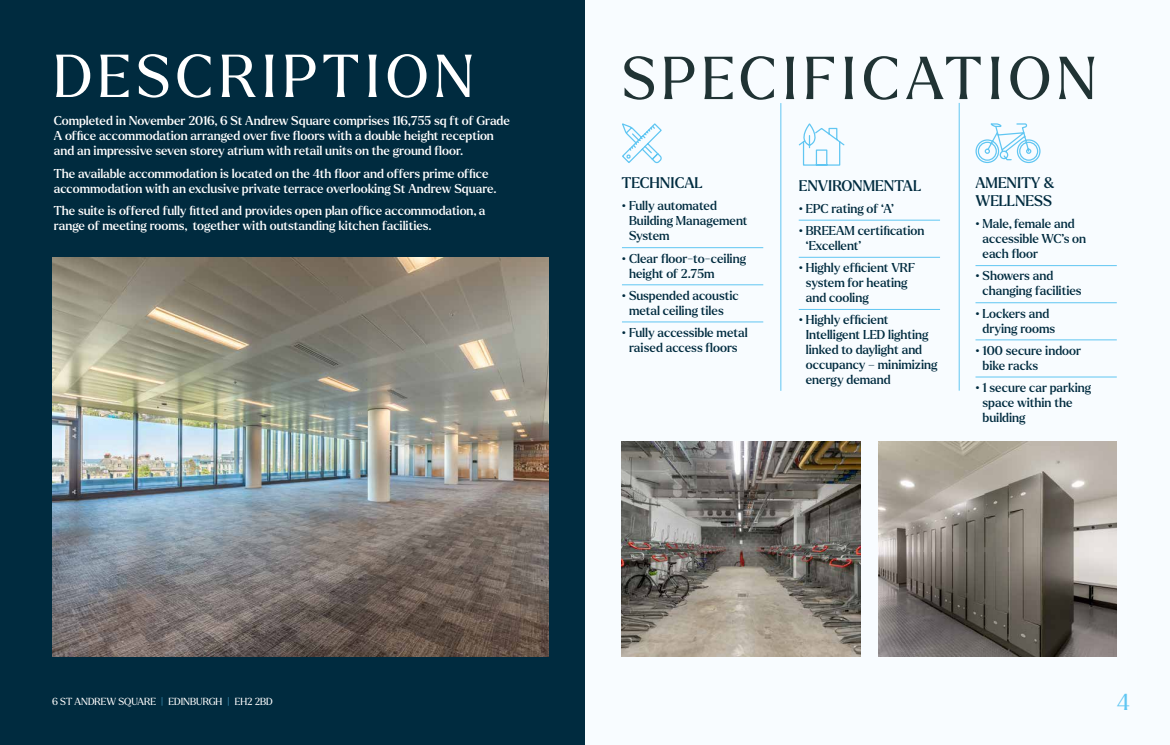
<style>
.page{position:relative;width:1170px;height:745px;background:#fff}
.page>*{position:absolute;margin:0;border:0;box-sizing:border-box;transform-origin:0 0}
.t1{font:58.75px "Larken";letter-spacing:.095em;color:#203334}
.t2{font:58.75px "Larken";letter-spacing:.095em;color:#fff}
.t3{font:22.5px "Larken";color:#60c6f2}
.t4{font:500 15px/18px "Larken";color:#002b3f}
.t5{font:500 12.5px/15px "Larken";color:#002b3f}
.t6{font:500 12.5px/15px "Larken";color:#fff}
.t7{font:10px "Larken";letter-spacing:-.005em;color:#fff}
.s1{color:#60c6f2}
</style>
<div class="page">
<div style="left:585px;top:0;width:584px;height:744px;background:#f8fcff"></div>
<div style="left:0;top:0;width:585px;height:744px;background:#002b3f"></div>
<img style="left:622px;top:441px;width:238px;height:215px">
<img style="left:878px;top:441px;width:238px;height:215px">
<hr style="left:622px;top:247px;width:141px;height:1px;background:#60c6f2">
<hr style="left:622px;top:284px;width:141px;height:1px;background:#60c6f2">
<hr style="left:622px;top:321px;width:141px;height:1px;background:#60c6f2">
<svg style="left:622px;top:123px;width:40px;height:41px"></svg>
<hr style="left:798px;top:220px;width:141px;height:1px;background:#60c6f2">
<hr style="left:798px;top:257px;width:141px;height:1px;background:#60c6f2">
<hr style="left:798px;top:309px;width:141px;height:1px;background:#60c6f2">
<svg style="left:798px;top:123px;width:47px;height:43px"></svg>
<hr style="left:975px;top:265px;width:141px;height:1px;background:#60c6f2">
<hr style="left:975px;top:302px;width:141px;height:1px;background:#60c6f2">
<hr style="left:975px;top:339px;width:141px;height:1px;background:#60c6f2">
<hr style="left:975px;top:376px;width:141px;height:1px;background:#60c6f2">
<svg style="left:975px;top:123px;width:66px;height:40px"></svg>
<img style="left:52px;top:257px;width:496px;height:399px">
<hr style="left:958px;top:103px;width:1px;height:287px;background:#60c6f2">
<hr style="left:780px;top:103px;width:1px;height:287px;background:#60c6f2">
<h1 class="t2" style="left:53px;top:37px;width:422px">DESCRIPTION</h1>
<p class="t6" style="left:54px;top:113px;width:457px">Completed in November 2016, 6 St Andrew Square comprises 116,755 sq ft of Grade<br>A office accommodation arranged over five floors with a double height reception and an impressive seven storey atrium with retail units on the ground floor.</p>
<p class="t6" style="left:54px;top:165px;width:444px">The available accommodation is located on the 4th floor and offers prime office accommodation with an exclusive private terrace overlooking St Andrew Square.</p>
<p class="t6" style="left:54px;top:202px;width:433px">The suite is offered fully fitted and provides open plan office accommodation, a range of meeting rooms, together with outstanding kitchen facilities.</p>
<h1 class="t1" style="left:622px;top:39px;width:476px">SPECIFICATION</h1>
<p class="t4" style="left:622px;top:174px;width:82px">TECHNICAL</p>
<p class="t5" style="left:629px;top:198px;width:120px;text-indent:-7px">• Fully automated<br>Building Management<br>System</p>
<p class="t5" style="left:629px;top:250px;width:118px;text-indent:-7px">• Clear floor-to-ceiling height of 2.75m</p>
<p class="t5" style="left:629px;top:287px;width:111px;text-indent:-7px">• Suspended acoustic metal ceiling tiles</p>
<p class="t5" style="left:622px;top:324px;width:127px;text-align:center">• Fully accessible metal raised access floors</p>
<p class="t4" style="left:798px;top:176px;width:124px">ENVIRONMENTAL</p>
<p class="t5" style="left:798px;top:201px;width:97px">• EPC rating of ‘A’</p>
<p class="t5" style="left:805px;top:223px;width:120px;text-indent:-7px">• BREEAM certification ‘Excellent’</p>
<p class="t5" style="left:805px;top:260px;width:111px;text-indent:-7px">• Highly efficient VRF system for heating and cooling</p>
<p class="t5" style="left:805px;top:312px;width:133px;text-indent:-7px">• Highly efficient<br>Intelligent LED lighting linked to daylight and occupancy – minimizing energy demand</p>
<p class="t4" style="left:975px;top:174px;width:80px">AMENITY &amp;<br>WELLNESS</p>
<p class="t5" style="left:982px;top:216px;width:105px;text-indent:-7px">• Male, female and accessible WC’s on each floor</p>
<p class="t5" style="left:982px;top:268px;width:101px;text-indent:-7px">• Showers and changing facilities</p>
<p class="t5" style="left:975px;top:305px;width:81px;text-align:center">• Lockers and drying rooms</p>
<p class="t5" style="left:982px;top:342px;width:100px;text-indent:-7px">• 100 secure indoor bike racks</p>
<p class="t5" style="left:982px;top:379px;width:110px;text-indent:-7px">• 1 secure car parking space within the building</p>
<p class="t7" style="left:52px;top:694px;width:222px">6 ST ANDREW SQUARE <span class="s1">|</span> EDINBURGH <span class="s1">|</span> EH2 2BD</p>
<h2 class="t3" style="left:1116px;top:687px;width:14px">4</h2>
</div>
